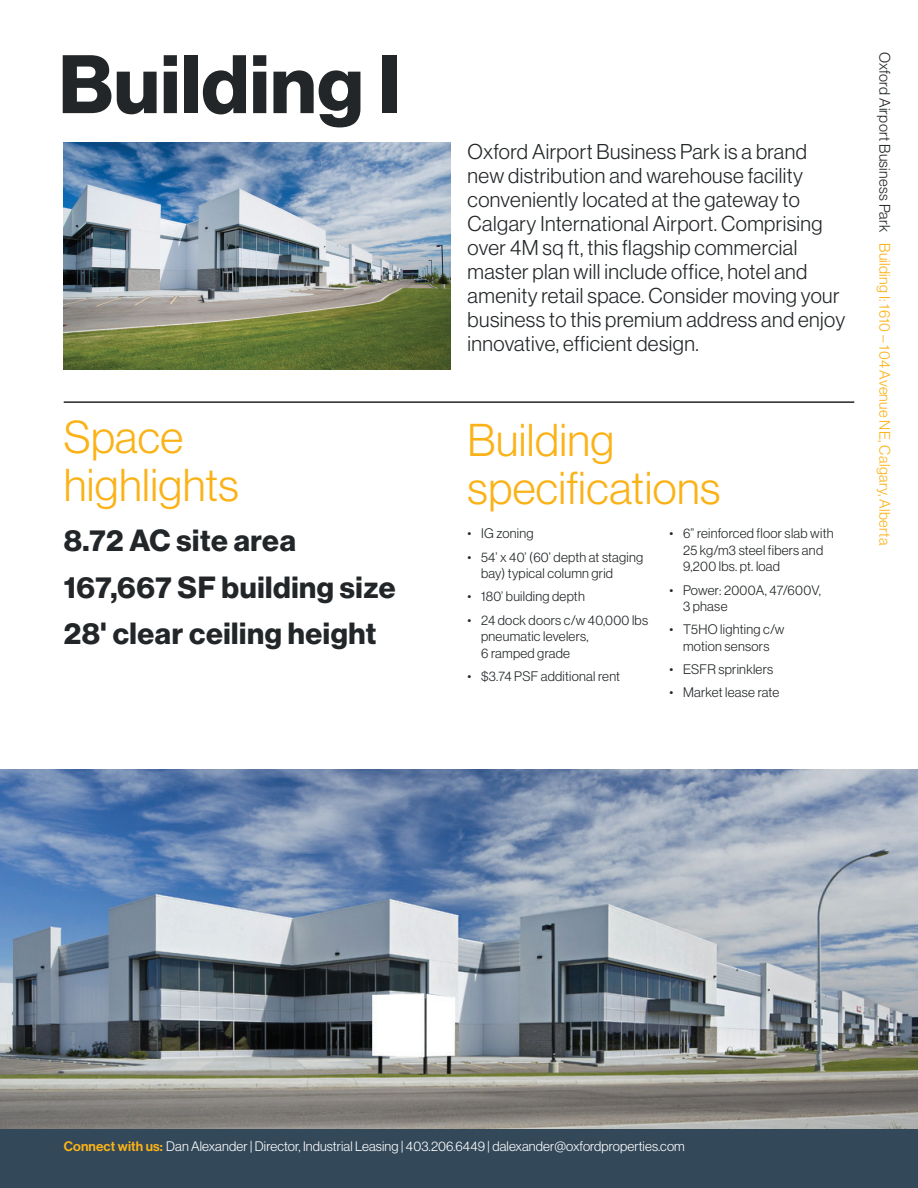
<style>
.page{position:relative;width:918px;height:1188px;background:#fff}
.page>*{position:absolute;margin:0;border:0;box-sizing:border-box;transform-origin:0 0}
.t1{font:81px "N Haas Grotesk DS Std 75 Bd";letter-spacing:.01em;color:#222628}
.t2{font:45px/48px "N Haas Grotesk DS Std 45 Lt";letter-spacing:.01em;color:#fbb217}
.t3{font:30px/46.5px "N Haas Grotesk DS Std 75 Bd";letter-spacing:.02em;color:#222628}
.t4{font:21px/24px "N Haas Grotesk DS Std 45 Lt";letter-spacing:.02em;color:#222628}
.t5{font:15px "N Haas Grotesk DS Std 45 Lt";letter-spacing:.02em;color:#fbb217}
.t6{font:13.5px/16.5px "N Haas Grotesk DS Std 45 Lt";letter-spacing:.02em;color:#222628}
.t7{font:13.5px "N Haas Grotesk DS Std 45 Lt";letter-spacing:.01em;color:#fff}
.s1{color:#222628}
.s2{font-family:"N Haas Grotesk DS Std 65 Md";color:#fbb316}
</style>
<div class="page">
<img style="left:0;top:769px;width:918px;height:360px">
<hr style="left:64px;top:401px;width:790px;height:2px;background:#222628">
<img style="left:64px;top:143px;width:386px;height:226px">
<div style="left:0;top:1130px;width:918px;height:58px;background:#334859"></div>
<h1 class="t1" style="left:59px;top:37px;width:343px">Building I</h1>
<p class="t4" style="left:468px;top:140px;width:379px">Oxford Airport Business Park is a brand new distribution and warehouse facility conveniently located at the gateway to Calgary International Airport. Comprising over 4M sq ft, this flagship commercial master plan will include office, hotel and amenity retail space. Consider moving your business to this premium address and enjoy innovative, efficient design.</p>
<h2 class="t2" style="left:64px;top:414px;width:176px">Space highlights</h2>
<h2 class="t2" style="left:468px;top:416px;width:254px">Building specifications</h2>
<h3 class="t3" style="left:64px;top:518px;width:333px">8.72 AC site area<br>167,667 SF building size<br>28' clear ceiling height</h3>
<p class="t6" style="left:468px;top:525px;width:67px">• IG zoning</p>
<p class="t6" style="left:683px;top:525px;width:152px;text-indent:-13px">• 6” reinforced floor slab with<br>25 kg/m3 steel fibers and<br>9,200 lbs. pt. load</p>
<p class="t6" style="left:683px;top:582px;width:139px;text-indent:-14px">• Power: 2000A, 47/600V,<br>3 phase</p>
<p class="t6" style="left:670px;top:621px;width:116px;text-align:center">• T5HO lighting c/w motion sensors</p>
<p class="t6" style="left:670px;top:661px;width:105px">• ESFR sprinklers</p>
<p class="t6" style="left:670px;top:684px;width:111px">• Market lease rate</p>
<p class="t6" style="left:481px;top:549px;width:164px;text-indent:-14px">• 54’ x 40’ (60’ depth at staging bay) typical column grid</p>
<p class="t6" style="left:468px;top:588px;width:119px">• 180’ building depth</p>
<p class="t6" style="left:481px;top:612px;width:168px;text-indent:-14px">• 24 dock doors c/w 40,000 lbs pneumatic levelers,<br>6 ramped grade</p>
<p class="t6" style="left:468px;top:668px;width:154px">• $3.74 PSF additional rent</p>
<p class="t5" style="left:893px;top:52px;width:495px;rotate:90deg"><span class="s1">Oxford Airport Business Park</span> Building I: 1610 – 104 Avenue NE, Calgary, Alberta</p>
<p class="t7" style="left:64px;top:1138px;width:623px"><span class="s2">Connect with us:</span> Dan Alexander | Director, Industrial Leasing | 403.206.6449 | dalexander@oxfordproperties.com</p>
</div>
